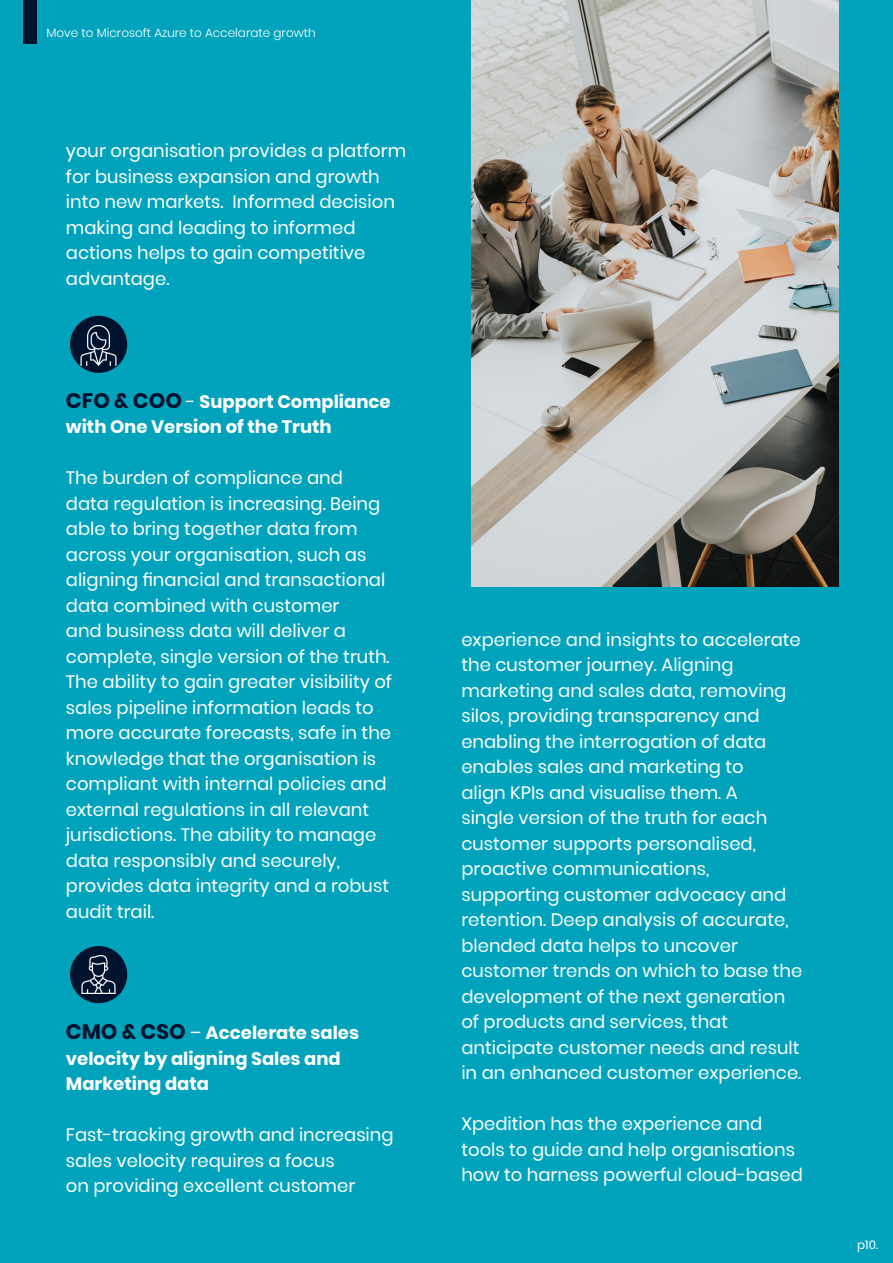
<style>
.page{position:relative;width:893px;height:1263px;background:#00a3bb}
.page>*{position:absolute;margin:0;border:0;box-sizing:border-box;transform-origin:0 0}
.t1{font:18px/25.5px "Poppins";color:#fff}
.t2{font:700 18px/25.5px "Poppins";color:#fff}
.t3{font:300 12px "Poppins";color:#fff}
.t4{font:12px "Poppins";color:#fff}
.s1{font-size:21px;color:#00132e}
.s2{font-weight:400}
</style>
<div class="page">
<div style="left:23px;top:0;width:13px;height:44px;background:#00132e"></div>
<img style="left:471px;top:0;width:368px;height:587px">
<div style="left:70px;top:316px;width:57px;height:57px;background:#00132e;border-radius:50%"></div>
<div style="left:70px;top:946px;width:57px;height:57px;background:#00132e;border-radius:50%"></div>
<img style="left:81px;top:955px;width:35px;height:39px">
<img style="left:78px;top:325px;width:41px;height:41px">
<p class="t3" style="left:46px;top:26px;width:271px">Move to Microsoft Azure to Accelarate growth</p>
<p class="t1" style="left:66px;top:138px;width:342px">your organisation provides a platform for business expansion and growth into new markets. Informed decision making and leading to informed actions helps to gain competitive advantage.</p>
<p class="t2" style="left:66px;top:389px;width:326px"><span class="s1">CFO &amp; COO</span> <span class="s2">-</span> Support Compliance with One Version of the Truth</p>
<p class="t1" style="left:66px;top:465px;width:328px">The burden of compliance and<br>data regulation is increasing. Being able to bring together data from across your organisation, such as aligning financial and transactional data combined with customer<br>and business data will deliver a complete, single version of the truth.<br>The ability to gain greater visibility of sales pipeline information leads to more accurate forecasts, safe in the knowledge that the organisation is compliant with internal policies and external regulations in all relevant jurisdictions. The ability to manage data responsibly and securely, provides data integrity and a robust audit trail.</p>
<p class="t2" style="left:66px;top:1020px;width:295px"><span class="s1">CMO &amp; CSO</span> <span class="s2">–</span> Accelerate sales velocity by aligning Sales and<br>Marketing data</p>
<p class="t1" style="left:66px;top:1122px;width:329px">Fast-tracking growth and increasing sales velocity requires a focus<br>on providing excellent customer</p>
<p class="t1" style="left:461px;top:626px;width:342px">experience and insights to accelerate the customer journey. Aligning marketing and sales data, removing silos, providing transparency and enabling the interrogation of data enables sales and marketing to<br>align KPIs and visualise them. A<br>single version of the truth for each customer supports personalised, proactive communications, supporting customer advocacy and retention. Deep analysis of accurate, blended data helps to uncover customer trends on which to base the development of the next generation of products and services, that anticipate customer needs and result in an enhanced customer experience.</p>
<p class="t1" style="left:461px;top:1111px;width:343px">Xpedition has the experience and tools to guide and help organisations how to harness powerful cloud-based</p>
<p class="t4" style="left:857px;top:1237px;width:22px">p10.</p>
</div>
